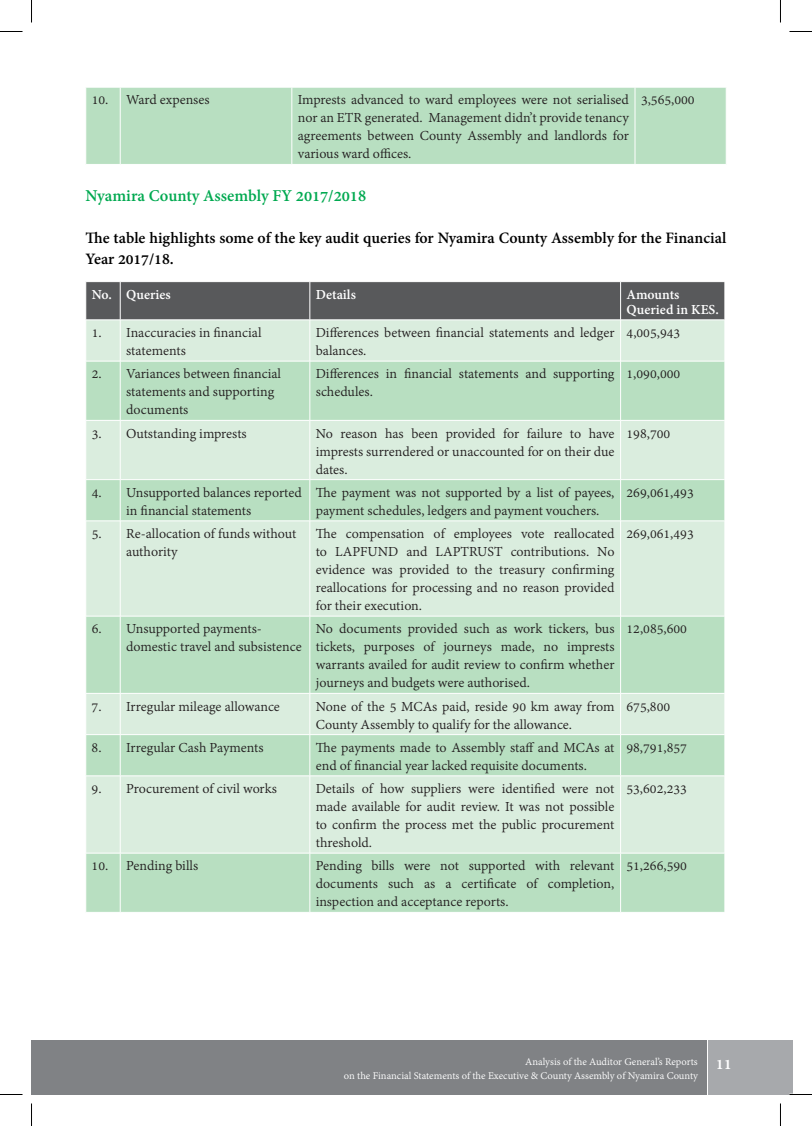
<style>
.page{position:relative;width:812px;height:1126px;background:#fff}
.page>*{position:absolute;margin:0;border:0;box-sizing:border-box;transform-origin:0 0}
.t1{font:700 18px "Adobe Gurmukhi";color:#00a950}
.t2{font:700 17.25px/21px "Adobe Gurmukhi";color:#000}
.t3{font:15px/18px "Adobe Gurmukhi";color:#231f20}
.t4{font:700 15px/15px "Adobe Gurmukhi";color:#fff}
.t5{font:11.25px/14.5px "Adobe Gurmukhi";color:#fff}
.s1{font-weight:700;font-size:18px}
</style>
<div class="page">
<div style="left:32px;top:1040px;width:676px;height:54px;background:#808285"></div>
<div style="left:707px;top:1040px;width:73px;height:54px;background:#a7a9ac"></div>
<hr style="left:706px;top:1040px;width:1px;height:54px;background:#fff">
<svg style="left:86px;top:282px;width:638px;height:79px;background:#9ca6a0"></svg>
<div style="left:86px;top:362px;width:638px;height:58px;background:#b8dfc1"></div>
<div style="left:86px;top:421px;width:638px;height:58px;background:#daedde"></div>
<svg style="left:86px;top:480px;width:638px;height:432px;background:#c9e6cf"></svg>
<hr style="left:86px;top:320px;width:34px;height:1px;background:#fff">
<hr style="left:120px;top:320px;width:189px;height:1px;background:#fff">
<hr style="left:310px;top:320px;width:310px;height:1px;background:#fff">
<hr style="left:620px;top:320px;width:104px;height:1px;background:#fff">
<hr style="left:86px;top:521px;width:34px;height:1px;background:#fff">
<hr style="left:86px;top:616px;width:34px;height:1px;background:#fff">
<hr style="left:120px;top:521px;width:189px;height:1px;background:#fff">
<hr style="left:120px;top:616px;width:189px;height:1px;background:#fff">
<hr style="left:310px;top:521px;width:310px;height:1px;background:#fff">
<hr style="left:310px;top:616px;width:310px;height:1px;background:#fff">
<hr style="left:620px;top:521px;width:104px;height:1px;background:#fff">
<hr style="left:620px;top:616px;width:104px;height:1px;background:#fff">
<hr style="left:120px;top:282px;width:1px;height:38px;background:#fff">
<hr style="left:120px;top:320px;width:1px;height:41px;background:#fff">
<hr style="left:120px;top:361px;width:1px;height:59px;background:#fff">
<hr style="left:120px;top:420px;width:1px;height:60px;background:#fff">
<hr style="left:120px;top:480px;width:1px;height:41px;background:#fff">
<hr style="left:120px;top:521px;width:1px;height:95px;background:#fff">
<hr style="left:120px;top:616px;width:1px;height:77px;background:#fff">
<hr style="left:120px;top:735px;width:1px;height:41px;background:#fff">
<hr style="left:309px;top:282px;width:1px;height:38px;background:#fff">
<hr style="left:620px;top:282px;width:1px;height:38px;background:#fff">
<hr style="left:309px;top:320px;width:1px;height:41px;background:#fff">
<hr style="left:620px;top:320px;width:1px;height:41px;background:#fff">
<hr style="left:309px;top:361px;width:1px;height:59px;background:#fff">
<hr style="left:620px;top:361px;width:1px;height:59px;background:#fff">
<hr style="left:309px;top:420px;width:1px;height:60px;background:#fff">
<hr style="left:620px;top:420px;width:1px;height:60px;background:#fff">
<hr style="left:309px;top:480px;width:1px;height:41px;background:#fff">
<hr style="left:620px;top:480px;width:1px;height:41px;background:#fff">
<hr style="left:309px;top:521px;width:1px;height:95px;background:#fff">
<hr style="left:620px;top:521px;width:1px;height:95px;background:#fff">
<hr style="left:309px;top:616px;width:1px;height:77px;background:#fff">
<hr style="left:620px;top:616px;width:1px;height:77px;background:#fff">
<hr style="left:309px;top:735px;width:1px;height:41px;background:#fff">
<hr style="left:620px;top:735px;width:1px;height:41px;background:#fff">
<hr style="left:86px;top:693px;width:34px;height:1px;background:#fff">
<hr style="left:120px;top:693px;width:190px;height:1px;background:#fff">
<hr style="left:310px;top:693px;width:310px;height:1px;background:#fff">
<hr style="left:620px;top:693px;width:104px;height:1px;background:#fff">
<hr style="left:120px;top:694px;width:1px;height:40px;background:#fff">
<hr style="left:309px;top:694px;width:1px;height:40px;background:#fff">
<hr style="left:620px;top:694px;width:1px;height:40px;background:#fff">
<hr style="left:86px;top:734px;width:34px;height:1px;background:#fff">
<hr style="left:120px;top:734px;width:190px;height:1px;background:#fff">
<hr style="left:310px;top:734px;width:310px;height:1px;background:#fff">
<hr style="left:620px;top:734px;width:104px;height:1px;background:#fff">
<hr style="left:86px;top:776px;width:34px;height:1px;background:#fff">
<hr style="left:120px;top:776px;width:190px;height:1px;background:#fff">
<hr style="left:310px;top:776px;width:310px;height:1px;background:#fff">
<hr style="left:620px;top:776px;width:104px;height:1px;background:#fff">
<hr style="left:120px;top:776px;width:1px;height:77px;background:#fff">
<hr style="left:309px;top:776px;width:1px;height:77px;background:#fff">
<hr style="left:620px;top:776px;width:1px;height:77px;background:#fff">
<hr style="left:86px;top:853px;width:34px;height:1px;background:#fff">
<hr style="left:120px;top:853px;width:190px;height:1px;background:#fff">
<hr style="left:310px;top:853px;width:310px;height:1px;background:#fff">
<hr style="left:620px;top:853px;width:104px;height:1px;background:#fff">
<hr style="left:120px;top:853px;width:1px;height:59px;background:#fff">
<hr style="left:309px;top:853px;width:1px;height:59px;background:#fff">
<hr style="left:620px;top:853px;width:1px;height:59px;background:#fff">
<div style="left:86px;top:88px;width:639px;height:76px;background:#b8dfc1"></div>
<hr style="left:120px;top:87px;width:1px;height:77px;background:#fff">
<hr style="left:291px;top:87px;width:1px;height:77px;background:#fff">
<hr style="left:634px;top:87px;width:1px;height:77px;background:#fff">
<div style="left:780px;top:1040px;width:13px;height:54px;background:#a7a9ac"></div>
<svg style="left:0;top:31px;width:22px;height:1px"></svg>
<svg style="left:789px;top:31px;width:22px;height:1px"></svg>
<svg style="left:0;top:1094px;width:22px;height:1px"></svg>
<svg style="left:789px;top:1094px;width:22px;height:1px"></svg>
<svg style="left:31px;top:0;width:1px;height:22px"></svg>
<svg style="left:31px;top:1103px;width:1px;height:23px"></svg>
<svg style="left:780px;top:0;width:1px;height:22px"></svg>
<svg style="left:780px;top:1103px;width:1px;height:23px"></svg>
<p class="t3" style="left:92px;top:92px;width:119px">10. Ward expenses</p>
<p class="t3" style="left:298px;top:92px;width:332px;text-align:justify">Imprests advanced to ward employees were not serialised nor an ETR generated. Management didn’t provide tenancy agreements between County Assembly and landlords for various ward offices.</p>
<p class="t3" style="left:640px;top:92px;width:55px">3,565,000</p>
<p class="t1" style="left:86px;top:186px;width:282px">Nyamira County Assembly FY 2017/2018</p>
<p class="t2" style="left:86px;top:228px;width:642px">The table highlights some of the key audit queries for Nyamira County Assembly for the Financial<br>Year 2017/18.</p>
<p class="t4" style="left:92px;top:287px;width:80px">No. Queries</p>
<p class="t4" style="left:316px;top:287px;width:42px">Details</p>
<p class="t4" style="left:626px;top:287px;width:94px">Amounts<br>Queried in KES.</p>
<p class="t3" style="left:126px;top:324px;width:137px;text-indent:-34px">1. Inaccuracies in financial statements</p>
<p class="t3" style="left:316px;top:324px;width:300px">Differences between financial statements and ledger balances.</p>
<p class="t3" style="left:626px;top:324px;width:55px">4,005,943</p>
<p class="t3" style="left:126px;top:365px;width:156px;text-indent:-34px">2. Variances between financial statements and supporting documents</p>
<p class="t3" style="left:316px;top:365px;width:300px">Differences in financial statements and supporting schedules.</p>
<p class="t3" style="left:626px;top:365px;width:55px">1,090,000</p>
<p class="t3" style="left:92px;top:425px;width:156px">3. Outstanding imprests</p>
<p class="t3" style="left:316px;top:425px;width:300px;text-align:justify">No reason has been provided for failure to have imprests surrendered or unaccounted for on their due dates.</p>
<p class="t3" style="left:626px;top:425px;width:45px">198,700</p>
<p class="t3" style="left:126px;top:484px;width:177px;text-indent:-34px">4. Unsupported balances reported in financial statements</p>
<p class="t3" style="left:316px;top:484px;width:300px">The payment was not supported by a list of payees, payment schedules, ledgers and payment vouchers.</p>
<p class="t3" style="left:626px;top:484px;width:69px">269,061,493</p>
<p class="t3" style="left:126px;top:525px;width:171px;text-indent:-34px">5. Re-allocation of funds without authority</p>
<p class="t3" style="left:316px;top:525px;width:300px;text-align:justify">The compensation of employees vote reallocated to LAPFUND and LAPTRUST contributions. No evidence was provided to the treasury confirming reallocations for processing and no reason provided for their execution.</p>
<p class="t3" style="left:626px;top:525px;width:69px">269,061,493</p>
<p class="t3" style="left:126px;top:620px;width:177px;text-indent:-34px">6. Unsupported payments&shy;domestic travel and subsistence</p>
<p class="t3" style="left:316px;top:620px;width:300px;text-align:justify">No documents provided such as work tickers, bus tickets, purposes of journeys made, no imprests warrants availed for audit review to confirm whether journeys and budgets were authorised.</p>
<p class="t3" style="left:626px;top:620px;width:62px">12,085,600</p>
<p class="t3" style="left:92px;top:698px;width:190px">7. Irregular mileage allowance</p>
<p class="t3" style="left:315px;top:698px;width:300px">None of the 5 MCAs paid, reside 90 km away from<br>County Assembly to qualify for the allowance.</p>
<p class="t3" style="left:626px;top:698px;width:45px">675,800</p>
<p class="t3" style="left:92px;top:739px;width:173px">8. Irregular Cash Payments</p>
<p class="t3" style="left:315px;top:739px;width:300px">The payments made to Assembly staff and MCAs at end of financial year lacked requisite documents.</p>
<p class="t3" style="left:626px;top:739px;width:62px">98,791,857</p>
<p class="t3" style="left:92px;top:780px;width:187px">9. Procurement of civil works</p>
<p class="t3" style="left:315px;top:780px;width:300px;text-align:justify">Details of how suppliers were identified were not made available for audit review. It was not possible to confirm the process met the public procurement threshold.</p>
<p class="t3" style="left:626px;top:780px;width:62px">53,602,233</p>
<p class="t3" style="left:92px;top:857px;width:108px">10. Pending bills</p>
<p class="t3" style="left:315px;top:857px;width:300px;text-align:justify">Pending bills were not supported with relevant documents such as a certificate of completion, inspection and acceptance reports.</p>
<p class="t3" style="left:626px;top:857px;width:62px">51,266,590</p>
<p class="t5" style="left:344px;top:1055px;width:389px;text-indent:181px">Analysis of the Auditor General’s Reports <span class="s1">11 </span>on the Financial Statements of the Executive &amp; County Assembly of Nyamira County</p>
</div>
